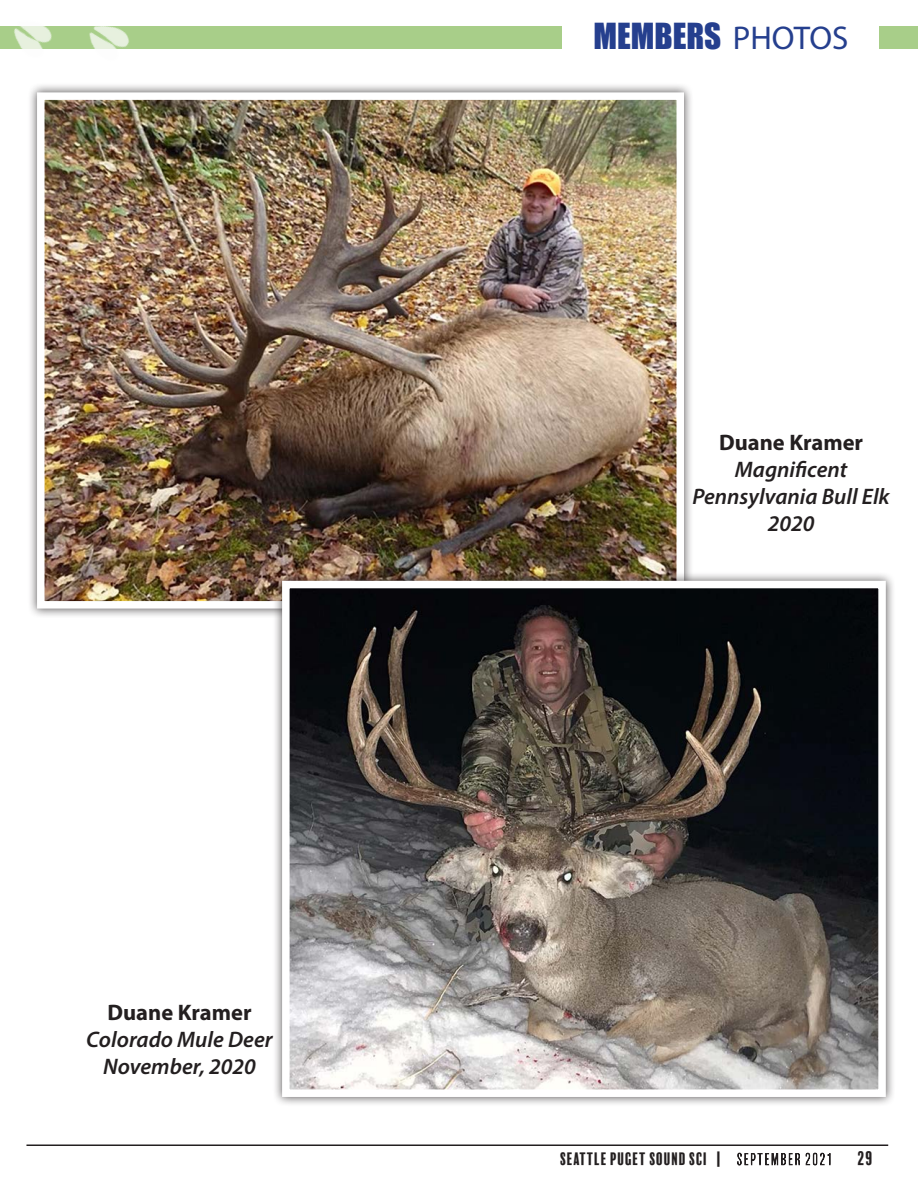
<style>
.page{position:relative;width:918px;height:1188px;background:#fff}
.page>*{position:absolute;margin:0;border:0;box-sizing:border-box;transform-origin:0 0}
.t1{font:33px "Impact";color:#253f8e}
.t2{font:italic 600 22.5px "Myriad Pro";color:#231f20}
.t3{font:700 22.5px "Myriad Pro";color:#231f20}
.t4{font:18px "Balboa Plus Fill";color:#231f20}
.t5{font:16.5px "Balboa Plus Fill";color:#231f20}
.s1{font-family:"Myriad Pro"}
.s2{font-family:"Balboa Plus Inline"}
</style>
<div class="page">
<hr style="left:26px;top:1144px;width:862px;height:2px;background:#231f20">
<div style="left:0;top:26px;width:918px;height:23px;background:#a8ce89"></div>
<img style="left:14px;top:26px;width:115px;height:23px">
<div style="left:562px;top:23px;width:317px;height:29px;background:#fff"></div>
<div style="left:27px;top:83px;width:667px;height:535px;background:#231f20;opacity:.75"></div>
<img style="left:46px;top:101px;width:629px;height:499px">
<div style="left:37px;top:92px;width:647px;height:517px;border:8px solid #fff"></div>
<div style="left:272px;top:571px;width:623px;height:536px;background:#231f20;opacity:.75"></div>
<img style="left:291px;top:590px;width:586px;height:498px">
<div style="left:282px;top:581px;width:604px;height:516px;border:8px solid #fff"></div>
<p class="t3" style="left:107px;top:998px;width:146px">Duane Kramer</p>
<p class="t2" style="left:86px;top:1026px;width:188px">Colorado Mule Deer</p>
<p class="t2" style="left:103px;top:1053px;width:154px">November, 2020</p>
<p class="t1" style="left:593px;top:11px;width:256px">MEMBERS <span class="s1">PHOTOS</span></p>
<p class="t3" style="left:719px;top:428px;width:146px">Duane Kramer</p>
<p class="t2" style="left:735px;top:455px;width:114px">Magnificent</p>
<p class="t2" style="left:692px;top:482px;width:199px">Pennsylvania Bull Elk</p>
<p class="t2" style="left:768px;top:509px;width:48px">2020</p>
<p class="t5" style="left:560px;top:1150px;width:275px">SEATTLE PUGET SOUND SCI | <span class="s2">SEPTEMBER 2021</span></p>
<p class="t4" style="left:858px;top:1149px;width:17px">29</p>
</div>
